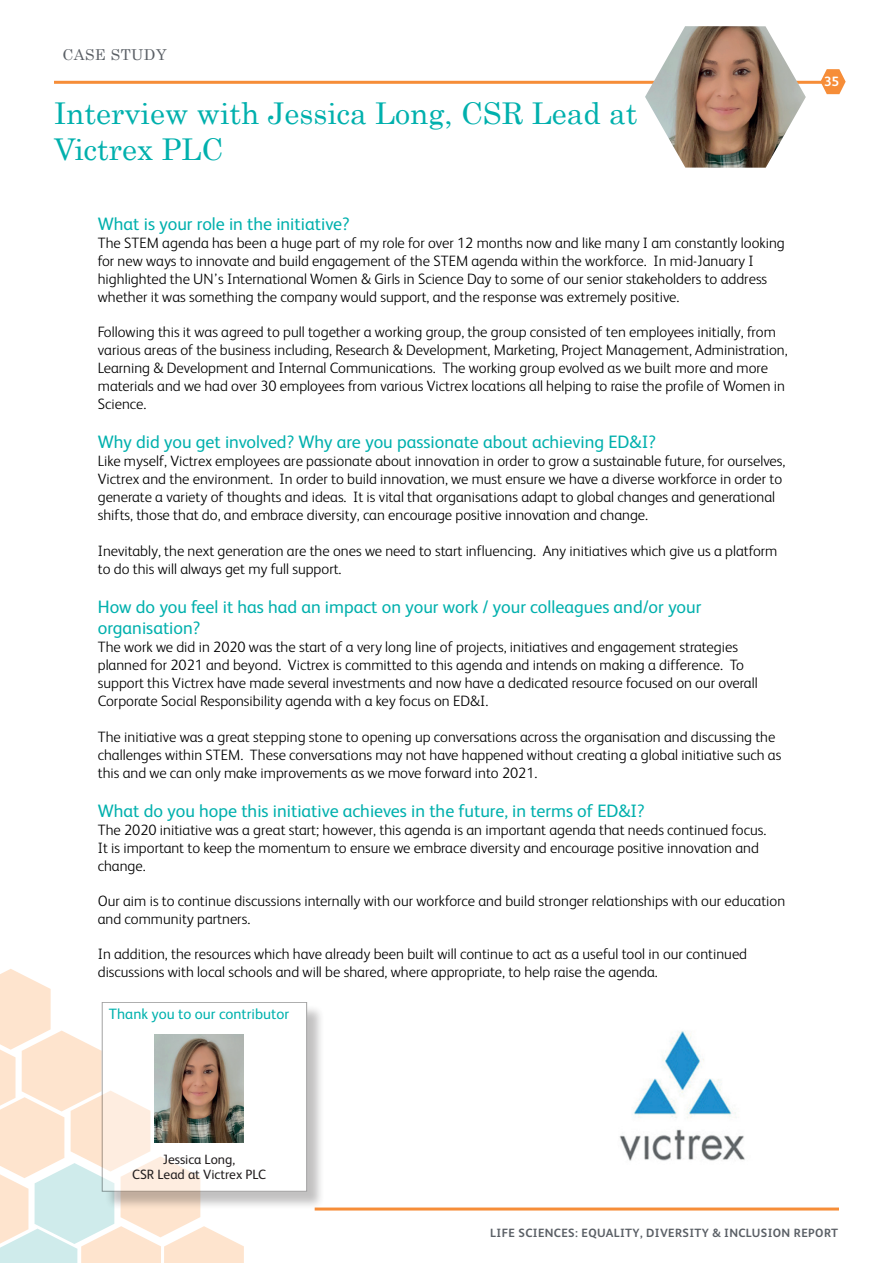
<style>
.page{position:relative;width:893px;height:1263px;background:#fff}
.page>*{position:absolute;margin:0;border:0;box-sizing:border-box;transform-origin:0 0}
.t1{font:30px/36px "Century";color:#00b0ad}
.t2{font:18px/21.6px "FS Albert";color:#00b0ad}
.t3{font:300 15px/18px "FS Albert";color:#000}
.t4{font:15px "FS Albert";color:#00b2ae}
.t5{font:15px "Century Schoolbook";letter-spacing:.03em;color:#5b6066}
.t6{font:13.5px/15.5px "FS Albert";color:#231f20;text-align:center}
.t7{font:700 13.5px "FS Albert";color:#fff}
.t8{font:700 12px "FS Albert";letter-spacing:.03em;color:#5b6066}
</style>
<div class="page">
<svg style="left:0;top:969px;width:244px;height:294px"></svg>
<svg style="left:820px;top:69px;width:26px;height:25px"></svg>
<hr style="left:54px;top:81px;width:785px;height:3px;background:#f68d38">
<hr style="left:315px;top:1207px;width:524px;height:3px;background:#f68d38">
<img style="left:619px;top:1031px;width:126px;height:130px">
<img style="left:645px;top:26px;width:161px;height:142px">
<div style="left:104px;top:1004px;width:222px;height:206px;background:#231f20;opacity:.75"></div>
<svg style="left:102px;top:1002px;width:205px;height:189px"></svg>
<img style="left:154px;top:1034px;width:90px;height:108px">
<p class="t5" style="left:63px;top:42px;width:106px">CASE STUDY</p>
<h1 class="t1" style="left:54px;top:93px;width:585px">Interview with Jessica Long, CSR Lead at<br>Victrex PLC</h1>
<p class="t2" style="left:98px;top:213px;width:253px">What is your role in the initiative?</p>
<p class="t3" style="left:98px;top:234px;width:688px">The STEM agenda has been a huge part of my role for over 12 months now and like many I am constantly looking for new ways to innovate and build engagement of the STEM agenda within the workforce. In mid-January I highlighted the UN’s International Women &amp; Girls in Science Day to some of our senior stakeholders to address whether it was something the company would support, and the response was extremely positive.</p>
<p class="t3" style="left:98px;top:323px;width:691px">Following this it was agreed to pull together a working group, the group consisted of ten employees initially, from various areas of the business including, Research &amp; Development, Marketing, Project Management, Administration, Learning &amp; Development and Internal Communications. The working group evolved as we built more and more materials and we had over 30 employees from various Victrex locations all helping to raise the profile of Women in Science.</p>
<p class="t2" style="left:98px;top:431px;width:560px">Why did you get involved? Why are you passionate about achieving ED&amp;I?</p>
<p class="t3" style="left:98px;top:452px;width:689px">Like myself, Victrex employees are passionate about innovation in order to grow a sustainable future, for ourselves, Victrex and the environment. In order to build innovation, we must ensure we have a diverse workforce in order to generate a variety of thoughts and ideas. It is vital that organisations adapt to global changes and generational shifts, those that do, and embrace diversity, can encourage positive innovation and change.</p>
<p class="t3" style="left:98px;top:542px;width:681px">Inevitably, the next generation are the ones we need to start influencing. Any initiatives which give us a platform to do this will always get my full support.</p>
<p class="t2" style="left:98px;top:595px;width:605px">How do you feel it has had an impact on your work / your colleagues and/or your organisation?</p>
<p class="t3" style="left:98px;top:638px;width:661px">The work we did in 2020 was the start of a very long line of projects, initiatives and engagement strategies planned for 2021 and beyond. Victrex is committed to this agenda and intends on making a difference. To support this Victrex have made several investments and now have a dedicated resource focused on our overall Corporate Social Responsibility agenda with a key focus on ED&amp;I.</p>
<p class="t3" style="left:98px;top:728px;width:685px">The initiative was a great stepping stone to opening up conversations across the organisation and discussing the challenges within STEM. These conversations may not have happened without creating a global initiative such as this and we can only make improvements as we move forward into 2021.</p>
<p class="t2" style="left:98px;top:800px;width:549px">What do you hope this initiative achieves in the future, in terms of ED&amp;I?</p>
<p class="t3" style="left:98px;top:821px;width:670px">The 2020 initiative was a great start; however, this agenda is an important agenda that needs continued focus.<br>It is important to keep the momentum to ensure we embrace diversity and encourage positive innovation and change.</p>
<p class="t3" style="left:98px;top:892px;width:689px">Our aim is to continue discussions internally with our workforce and build stronger relationships with our education and community partners.</p>
<p class="t3" style="left:98px;top:945px;width:651px">In addition, the resources which have already been built will continue to act as a useful tool in our continued discussions with local schools and will be shared, where appropriate, to help raise the agenda.</p>
<p class="t4" style="left:109px;top:1005px;width:182px">Thank you to our contributor</p>
<p class="t7" style="left:824px;top:74px;width:17px">35</p>
<p class="t6" style="left:132px;top:1151px;width:135px">Jessica Long,<br>CSR Lead at Victrex PLC</p>
<p class="t8" style="left:490px;top:1226px;width:349px">LIFE SCIENCES: EQUALITY, DIVERSITY &amp; INCLUSION REPORT</p>
</div>
